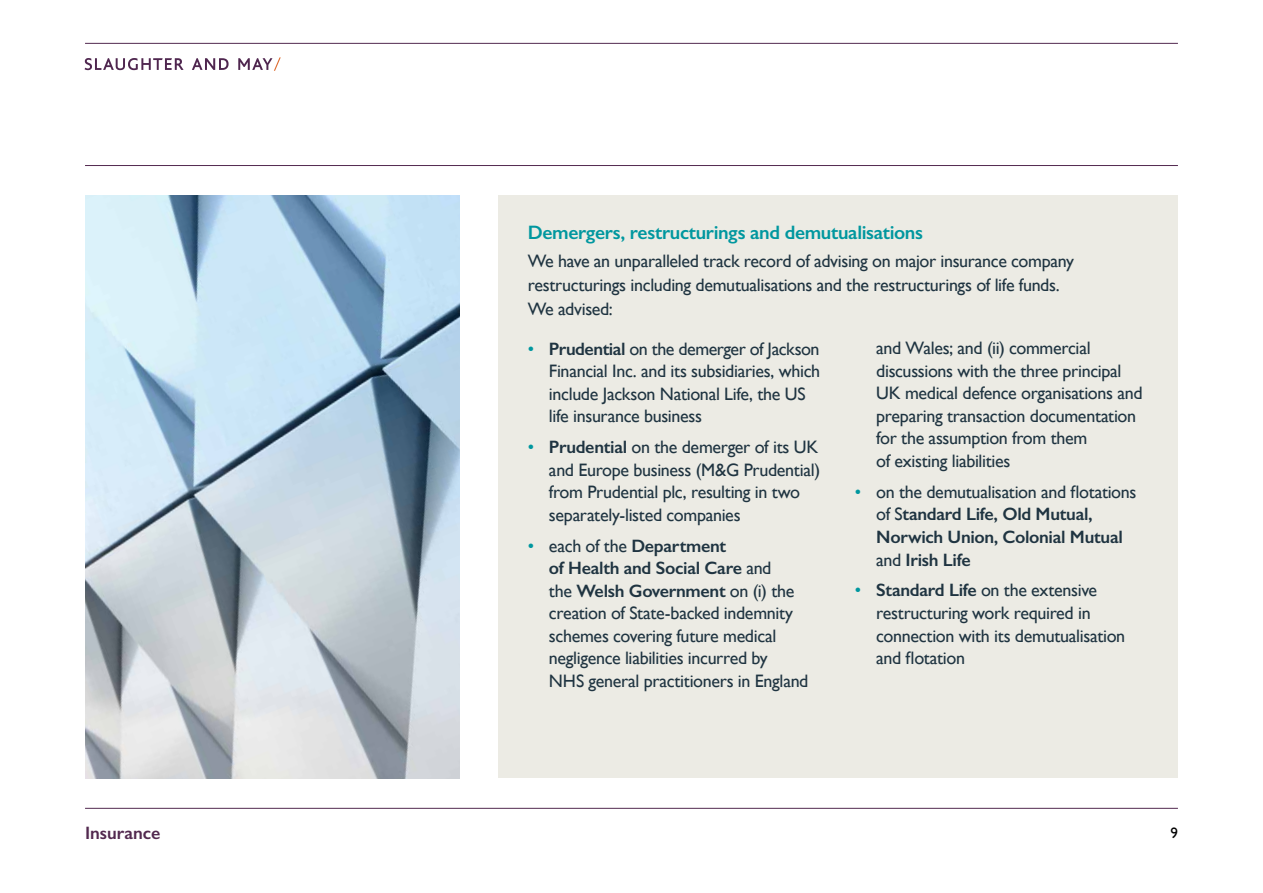
<style>
.page{position:relative;width:1263px;height:893px;background:#fff}
.page>*{position:absolute;margin:0;border:0;box-sizing:border-box;transform-origin:0 0}
.t1{font:600 19.5px "Gill Sans";letter-spacing:-.015em;color:#00979f}
.t2{font:18px/22.5px "Gill Sans";letter-spacing:-.02em;color:#1f3441}
.t3{font:600 18px/22.5px "Gill Sans";letter-spacing:-.015em;color:#1f3441}
.t4{font:600 18px "Gill Sans";color:#52294f}
.t5{font:15px "Gill Sans";color:#000}
.s1{color:#00979f}
.s2{font-weight:600}
.s3{font-weight:400;color:#00979f}
.s4{font-weight:400}
</style>
<div class="page">
<img style="left:85px;top:196px;width:375px;height:582px">
<div style="left:498px;top:196px;width:680px;height:582px;background:#ecebe4"></div>
<hr style="left:85px;top:43px;width:1093px;height:1px;background:#52294f">
<hr style="left:85px;top:808px;width:1093px;height:1px;background:#52294f">
<hr style="left:85px;top:165px;width:1093px;height:1px;background:#52294f">
<svg style="left:85px;top:58px;width:99px;height:12px"></svg>
<svg style="left:192px;top:58px;width:37px;height:12px"></svg>
<svg style="left:238px;top:57px;width:43px;height:14px"></svg>
<p class="t1" style="left:528px;top:220px;width:397px">Demergers, restructurings and demutualisations</p>
<p class="t2" style="left:528px;top:249px;width:548px;line-height:24px">We have an unparalleled track record of advising on major insurance company restructurings including demutualisations and the restructurings of life funds.<br>We advised:</p>
<p class="t2" style="left:549px;top:337px;width:273px;text-indent:-21px"><span class="s1">•</span> <span class="s2">Prudential</span> on the demerger of Jackson Financial Inc. and its subsidiaries, which include Jackson National Life, the US life insurance business</p>
<p class="t2" style="left:549px;top:435px;width:273px;text-indent:-21px"><span class="s1">•</span> <span class="s2">Prudential</span> on the demerger of its UK and Europe business (M&amp;G Prudential) from Prudential plc, resulting in two separately-listed companies</p>
<p class="t2" style="left:549px;top:534px;width:261px;text-indent:-21px"><span class="s1">•</span> each of the <span class="s2">Department<br>of Health and Social Care</span> and<br>the <span class="s2">Welsh Government</span> on (i) the creation of State-backed indemnity schemes covering future medical negligence liabilities incurred by<br>NHS general practitioners in England</p>
<p class="t2" style="left:876px;top:337px;width:268px">and Wales; and (ii) commercial discussions with the three principal UK medical defence organisations and preparing transaction documentation for the assumption from them<br>of existing liabilities</p>
<p class="t3" style="left:876px;top:480px;width:262px;text-indent:-21px"><span class="s3">•</span> <span class="s4">on the demutualisation and flotations of S</span>tandard Life, Old Mutual,<br>Norwich Union, Colonial Mutual <span class="s4">and</span> Irish Life</p>
<p class="t2" style="left:876px;top:579px;width:251px;text-indent:-21px"><span class="s1">•</span> <span class="s2">Standard Life</span> on the extensive restructuring work required in connection with its demutualisation and flotation</p>
<p class="t4" style="left:85px;top:822px;width:77px">Insurance</p>
<p class="t5" style="left:1170px;top:824px;width:9px">9</p>
</div>
